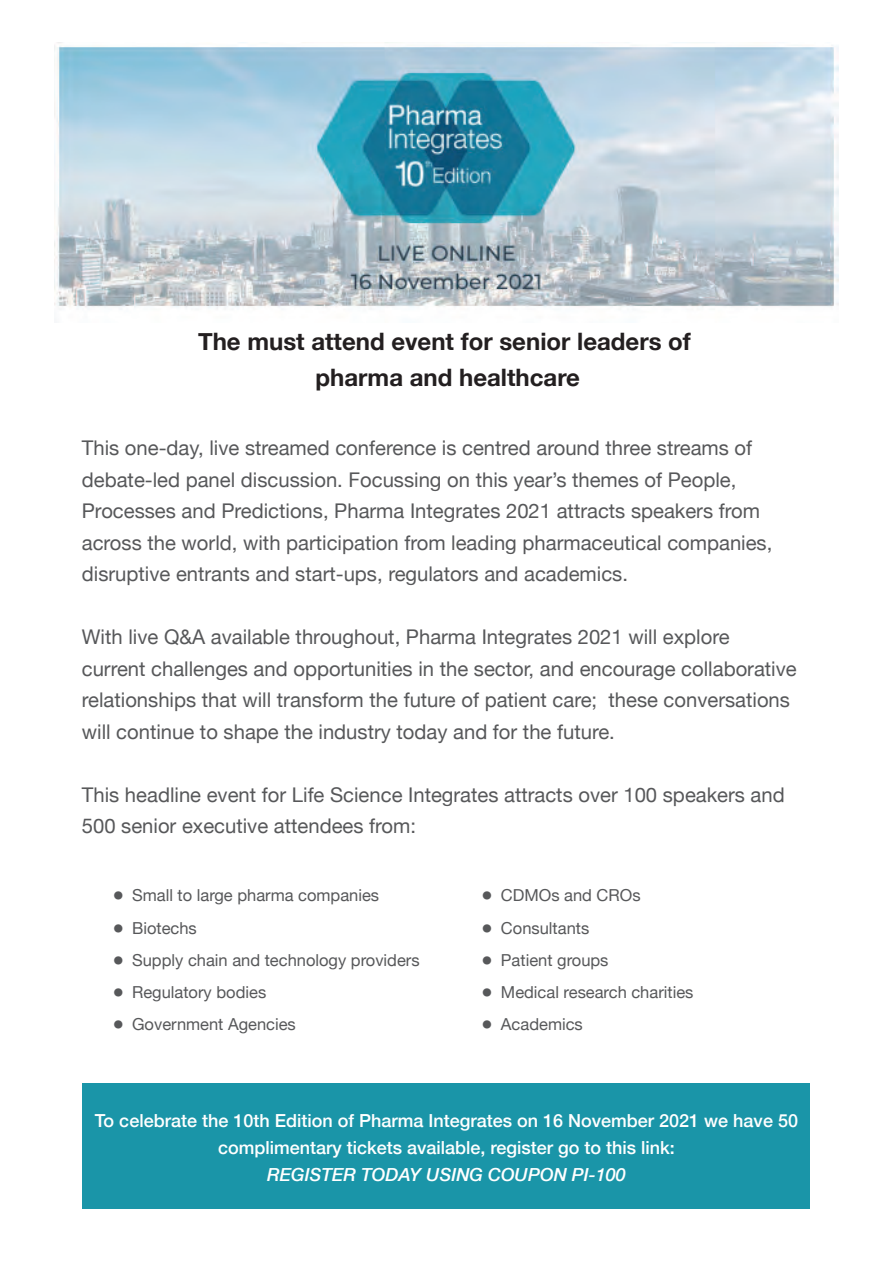
<style>
.page{position:relative;width:893px;height:1263px;background:#fff}
.page>*{position:absolute;margin:0;border:0;box-sizing:border-box;transform-origin:0 0}
.t1{font:700 24px/36px "Helvetica Neue";color:#231f20;text-align:center}
.t2{font:20.25px/31.5px "Helvetica Neue";color:#57585a}
.t3{font:500 18px/27px "Helvetica Neue";color:#fff;text-align:center}
.t4{font:italic 500 18px "Helvetica Neue";color:#fff}
.t5{font:16.5px/32.2px "Helvetica Neue";color:#57585a}
.s1{font-family:"Universal Newswith Comm Pi"}
</style>
<div class="page">
<div style="left:82px;top:1083px;width:728px;height:126px;background:#1a95a8"></div>
<img style="left:54px;top:45px;width:785px;height:265px">
<p class="t1" style="left:198px;top:324px;width:494px">The must attend event for senior leaders of pharma and healthcare</p>
<p class="t2" style="left:82px;top:433px;width:692px">This one-day, live streamed conference is centred around three streams of debate-led panel discussion. Focussing on this year’s themes of People, Processes and Predictions, Pharma Integrates 2021 attracts speakers from across the world, with participation from leading pharmaceutical companies, disruptive entrants and start-ups, regulators and academics.</p>
<p class="t2" style="left:82px;top:622px;width:716px">With live Q&amp;A available throughout, Pharma Integrates 2021 will explore current challenges and opportunities in the sector, and encourage collaborative relationships that will transform the future of patient care; these conversations will continue to shape the industry today and for the future.</p>
<p class="t2" style="left:82px;top:780px;width:704px">This headline event for Life Science Integrates attracts over 100 speakers and<br>500 senior executive attendees from:</p>
<p class="t5" style="left:114px;top:880px;width:307px"><span class="s1">c</span> Small to large pharma companies<br><span class="s1">c</span> Biotechs<br><span class="s1">c</span> Supply chain and technology providers <span class="s1">c</span> Regulatory bodies<br><span class="s1">c</span> Government Agencies</p>
<p class="t5" style="left:483px;top:880px;width:212px"><span class="s1">c</span> CDMOs and CROs<br><span class="s1">c</span> Consultants<br><span class="s1">c</span> Patient groups<br><span class="s1">c</span> Medical research charities <span class="s1">c</span> Academics</p>
<p class="t3" style="left:95px;top:1106px;width:704px">To celebrate the 10th Edition of Pharma Integrates on 16 November 2021 we have 50 complimentary tickets available, register go to this link:</p>
<p class="t4" style="left:267px;top:1159px;width:360px">REGISTER TODAY USING COUPON PI-100</p>
</div>
